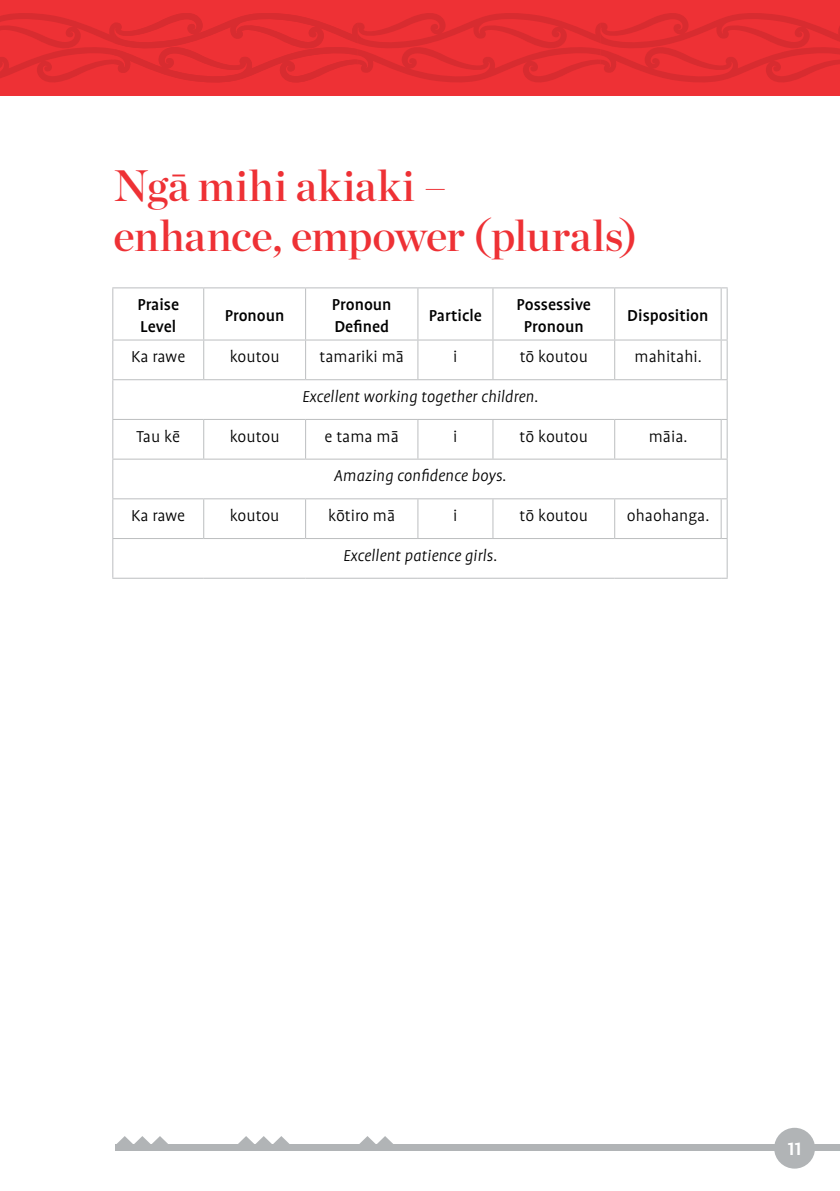
<style>
.page{position:relative;width:840px;height:1191px;background:#fff}
.page>*{position:absolute;margin:0;border:0;box-sizing:border-box;transform-origin:0 0}
.t1{font:44px/50px "Chronicle Display Semi";letter-spacing:-.005em;color:#ee3135}
.t2{font:500 24px "Profile Pro";color:#fff}
.t3{font:300 18px "Profile Pro";color:#000}
.t4{font:italic 300 18px "Profile Pro";color:#000}
.t5{font:500 18px/22px "Profile Pro";color:#000}
</style>
<div class="page">
<div style="left:116px;top:1144px;width:723px;height:7px;background:#b1b4b6"></div>
<svg style="left:117px;top:1136px;width:51px;height:8px"></svg>
<svg style="left:238px;top:1136px;width:52px;height:8px"></svg>
<svg style="left:359px;top:1136px;width:34px;height:8px"></svg>
<div style="left:0;top:0;width:839px;height:96px;background:#ee3135"></div>
<svg style="left:0;top:13px;width:839px;height:70px"></svg>
<div style="left:773px;top:1127px;width:41px;height:41px;background:#b1b4b6;border-radius:50%"></div>
<hr style="left:112px;top:287px;width:92px;height:1px;background:#bcbec0">
<hr style="left:112px;top:288px;width:1px;height:51px;background:#bcbec0">
<hr style="left:204px;top:287px;width:101px;height:1px;background:#bcbec0">
<hr style="left:203px;top:288px;width:1px;height:51px;background:#bcbec0">
<hr style="left:305px;top:287px;width:112px;height:1px;background:#bcbec0">
<hr style="left:305px;top:288px;width:1px;height:51px;background:#bcbec0">
<hr style="left:417px;top:287px;width:75px;height:1px;background:#bcbec0">
<hr style="left:417px;top:288px;width:1px;height:51px;background:#bcbec0">
<hr style="left:492px;top:287px;width:122px;height:1px;background:#bcbec0">
<hr style="left:492px;top:288px;width:1px;height:51px;background:#bcbec0">
<hr style="left:614px;top:287px;width:106px;height:1px;background:#bcbec0">
<hr style="left:614px;top:288px;width:1px;height:51px;background:#bcbec0">
<hr style="left:720px;top:288px;width:1px;height:51px;background:#bcbec0">
<hr style="left:726px;top:288px;width:1px;height:51px;background:#bcbec0">
<hr style="left:112px;top:339px;width:92px;height:1px;background:#bcbec0">
<hr style="left:112px;top:340px;width:1px;height:39px;background:#bcbec0">
<hr style="left:204px;top:339px;width:101px;height:1px;background:#bcbec0">
<hr style="left:203px;top:340px;width:1px;height:39px;background:#bcbec0">
<hr style="left:305px;top:339px;width:112px;height:1px;background:#bcbec0">
<hr style="left:305px;top:340px;width:1px;height:39px;background:#bcbec0">
<hr style="left:417px;top:339px;width:75px;height:1px;background:#bcbec0">
<hr style="left:417px;top:340px;width:1px;height:39px;background:#bcbec0">
<hr style="left:492px;top:339px;width:122px;height:1px;background:#bcbec0">
<hr style="left:492px;top:340px;width:1px;height:39px;background:#bcbec0">
<hr style="left:614px;top:339px;width:106px;height:1px;background:#bcbec0">
<hr style="left:614px;top:340px;width:1px;height:39px;background:#bcbec0">
<hr style="left:720px;top:340px;width:1px;height:39px;background:#bcbec0">
<hr style="left:726px;top:340px;width:1px;height:39px;background:#bcbec0">
<hr style="left:112px;top:379px;width:92px;height:1px;background:#bcbec0">
<hr style="left:112px;top:380px;width:1px;height:39px;background:#bcbec0">
<hr style="left:204px;top:379px;width:101px;height:1px;background:#bcbec0">
<hr style="left:305px;top:379px;width:112px;height:1px;background:#bcbec0">
<hr style="left:417px;top:379px;width:75px;height:1px;background:#bcbec0">
<hr style="left:492px;top:379px;width:122px;height:1px;background:#bcbec0">
<hr style="left:614px;top:379px;width:106px;height:1px;background:#bcbec0">
<hr style="left:726px;top:380px;width:1px;height:39px;background:#bcbec0">
<hr style="left:112px;top:419px;width:92px;height:1px;background:#bcbec0">
<hr style="left:112px;top:420px;width:1px;height:38px;background:#bcbec0">
<hr style="left:204px;top:419px;width:101px;height:1px;background:#bcbec0">
<hr style="left:203px;top:420px;width:1px;height:38px;background:#bcbec0">
<hr style="left:305px;top:419px;width:112px;height:1px;background:#bcbec0">
<hr style="left:305px;top:420px;width:1px;height:38px;background:#bcbec0">
<hr style="left:417px;top:419px;width:75px;height:1px;background:#bcbec0">
<hr style="left:417px;top:420px;width:1px;height:38px;background:#bcbec0">
<hr style="left:492px;top:419px;width:122px;height:1px;background:#bcbec0">
<hr style="left:492px;top:420px;width:1px;height:38px;background:#bcbec0">
<hr style="left:614px;top:419px;width:106px;height:1px;background:#bcbec0">
<hr style="left:614px;top:420px;width:1px;height:38px;background:#bcbec0">
<hr style="left:720px;top:420px;width:1px;height:38px;background:#bcbec0">
<hr style="left:726px;top:420px;width:1px;height:38px;background:#bcbec0">
<hr style="left:112px;top:458px;width:92px;height:1px;background:#bcbec0">
<hr style="left:112px;top:459px;width:1px;height:39px;background:#bcbec0">
<hr style="left:204px;top:458px;width:101px;height:1px;background:#bcbec0">
<hr style="left:305px;top:458px;width:112px;height:1px;background:#bcbec0">
<hr style="left:417px;top:458px;width:75px;height:1px;background:#bcbec0">
<hr style="left:492px;top:458px;width:122px;height:1px;background:#bcbec0">
<hr style="left:614px;top:458px;width:106px;height:1px;background:#bcbec0">
<hr style="left:726px;top:459px;width:1px;height:39px;background:#bcbec0">
<hr style="left:112px;top:498px;width:92px;height:1px;background:#bcbec0">
<hr style="left:112px;top:499px;width:1px;height:39px;background:#bcbec0">
<hr style="left:204px;top:498px;width:101px;height:1px;background:#bcbec0">
<hr style="left:203px;top:499px;width:1px;height:39px;background:#bcbec0">
<hr style="left:305px;top:498px;width:112px;height:1px;background:#bcbec0">
<hr style="left:305px;top:499px;width:1px;height:39px;background:#bcbec0">
<hr style="left:417px;top:498px;width:75px;height:1px;background:#bcbec0">
<hr style="left:417px;top:499px;width:1px;height:39px;background:#bcbec0">
<hr style="left:492px;top:498px;width:122px;height:1px;background:#bcbec0">
<hr style="left:492px;top:499px;width:1px;height:39px;background:#bcbec0">
<hr style="left:614px;top:498px;width:106px;height:1px;background:#bcbec0">
<hr style="left:614px;top:499px;width:1px;height:39px;background:#bcbec0">
<hr style="left:720px;top:499px;width:1px;height:39px;background:#bcbec0">
<hr style="left:726px;top:499px;width:1px;height:39px;background:#bcbec0">
<hr style="left:112px;top:538px;width:92px;height:1px;background:#bcbec0">
<hr style="left:112px;top:539px;width:1px;height:39px;background:#bcbec0">
<hr style="left:204px;top:538px;width:101px;height:1px;background:#bcbec0">
<hr style="left:305px;top:538px;width:112px;height:1px;background:#bcbec0">
<hr style="left:417px;top:538px;width:75px;height:1px;background:#bcbec0">
<hr style="left:492px;top:538px;width:122px;height:1px;background:#bcbec0">
<hr style="left:614px;top:538px;width:106px;height:1px;background:#bcbec0">
<hr style="left:726px;top:539px;width:1px;height:39px;background:#bcbec0">
<hr style="left:112px;top:578px;width:92px;height:1px;background:#bcbec0">
<hr style="left:204px;top:578px;width:101px;height:1px;background:#bcbec0">
<hr style="left:305px;top:578px;width:112px;height:1px;background:#bcbec0">
<hr style="left:417px;top:578px;width:75px;height:1px;background:#bcbec0">
<hr style="left:492px;top:578px;width:122px;height:1px;background:#bcbec0">
<hr style="left:614px;top:578px;width:106px;height:1px;background:#bcbec0">
<h1 class="t1" style="left:113px;top:157px;width:525px">Ngā mihi akiaki –<br>enhance, empower (plurals)</h1>
<p class="t5" style="left:137px;top:294px;width:43px">Praise<br>Level</p>
<p class="t5" style="left:225px;top:305px;width:61px">Pronoun</p>
<p class="t5" style="left:331px;top:294px;width:61px">Pronoun<br>Defined</p>
<p class="t5" style="left:428px;top:305px;width:55px">Particle</p>
<p class="t5" style="left:516px;top:294px;width:76px;text-align:center">Possessive<br>Pronoun</p>
<p class="t5" style="left:627px;top:305px;width:83px">Disposition</p>
<p class="t3" style="left:131px;top:347px;width:56px">Ka rawe</p>
<p class="t3" style="left:229px;top:347px;width:51px">koutou</p>
<p class="t3" style="left:319px;top:347px;width:86px">tamariki mā</p>
<p class="t3" style="left:453px;top:347px;width:6px">i</p>
<p class="t3" style="left:519px;top:347px;width:70px">tō koutou</p>
<p class="t3" style="left:634px;top:347px;width:69px">mahitahi.</p>
<p class="t4" style="left:302px;top:387px;width:237px">Excellent working together children.</p>
<p class="t3" style="left:136px;top:426px;width:45px">Tau kē</p>
<p class="t3" style="left:229px;top:426px;width:51px">koutou</p>
<p class="t3" style="left:324px;top:426px;width:76px">e tama mā</p>
<p class="t3" style="left:453px;top:426px;width:6px">i</p>
<p class="t3" style="left:519px;top:426px;width:70px">tō koutou</p>
<p class="t3" style="left:648px;top:426px;width:40px">māia.</p>
<p class="t4" style="left:334px;top:466px;width:174px">Amazing confidence boys.</p>
<p class="t3" style="left:131px;top:506px;width:56px">Ka rawe</p>
<p class="t3" style="left:229px;top:506px;width:51px">koutou</p>
<p class="t3" style="left:328px;top:506px;width:68px">kōtiro mā</p>
<p class="t3" style="left:453px;top:506px;width:6px">i</p>
<p class="t3" style="left:519px;top:506px;width:70px">tō koutou</p>
<p class="t3" style="left:626px;top:506px;width:84px">ohaohanga.</p>
<p class="t4" style="left:343px;top:545px;width:156px">Excellent patience girls.</p>
<h2 class="t2" style="left:786px;top:1133px;width:16px">11</h2>
</div>
